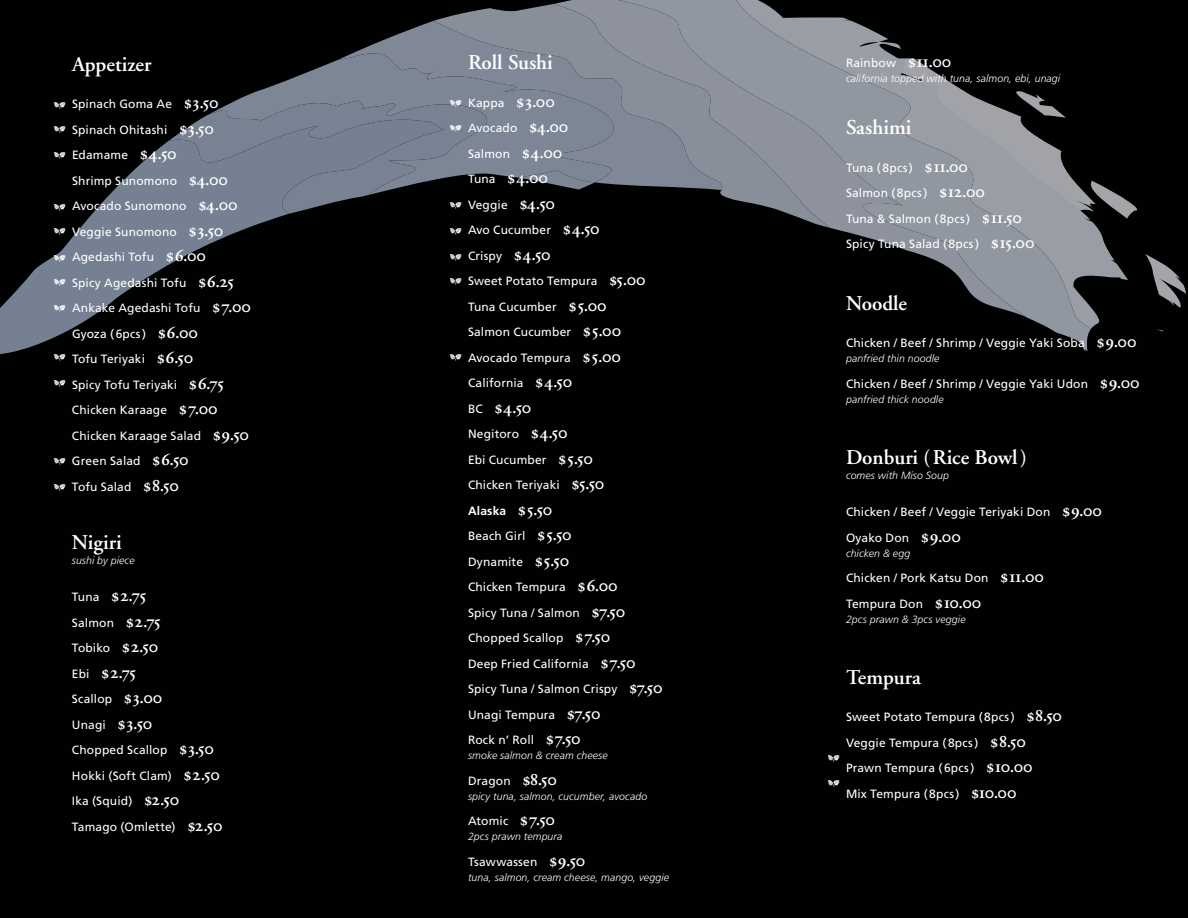
<style>
.page{position:relative;width:1188px;height:918px;background:#000101}
.page>*{position:absolute;margin:0;border:0;box-sizing:border-box;transform-origin:0 0}
.t1{font:600 21px "Adobe Garamond";color:#fff}
.t2{font:600 18px "Adobe Garamond Exp";letter-spacing:-.04em;color:#fff}
.t3{font:12px/25.5px "Frutiger";letter-spacing:.01em;color:#fff}
.t4{font:italic 300 10.5px "Frutiger";letter-spacing:.01em;color:#fff}
.t5{font:10.5px "Type Embellishments One Let Plain";color:#fff}
.s1{font-family:"Adobe Garamond Exp";font-weight:600;font-size:18px}
.s2{font-family:"Frutiger";font-weight:400;font-size:12px}
.s3{font-weight:700}
</style>
<div class="page">
<svg style="left:1145px;top:254px;width:41px;height:54px"></svg>
<svg style="left:0;top:141px;width:288px;height:213px"></svg>
<svg style="left:261px;top:60px;width:77px;height:30px"></svg>
<svg style="left:168px;top:90px;width:220px;height:124px"></svg>
<svg style="left:338px;top:21px;width:95px;height:169px;fill:#788293"></svg>
<svg style="left:433px;top:4px;width:163px;height:186px;fill:#7d8695"></svg>
<svg style="left:596px;top:0;width:495px;height:352px"></svg>
<svg style="left:733px;top:0;width:395px;height:329px"></svg>
<h1 class="t1" style="left:72px;top:52px;width:81px">Appetizer</h1>
<p class="t3" style="left:72px;top:91px;width:180px">Spinach Goma Ae <span class="s1">$ 3.50<br></span>Spinach Ohitashi <span class="s1">$ 3.50<br></span>Edamame <span class="s1">$ 4.50<br></span>Shrimp Sunomono <span class="s1">$4.00<br></span>Avocado Sunomono <span class="s1">$4.00<br></span>Veggie Sunomono <span class="s1">$ 3.50<br></span>Agedashi Tofu <span class="s1">$ 6.00<br></span>Spicy Agedashi Tofu <span class="s1">$ 6.25<br></span>Ankake Agedashi Tofu <span class="s1">$ 7.00<br></span>Gyoza (6pcs) <span class="s1">$ 6.00<br></span>Tofu Teriyaki <span class="s1">$ 6.50<br></span>Spicy Tofu Teriyaki <span class="s1">$ 6.75<br></span>Chicken Karaage <span class="s1">$ 7.00<br></span>Chicken Karaage Salad <span class="s1">$ 9.50<br></span>Green Salad <span class="s1">$ 6.50<br></span>Tofu Salad <span class="s1">$ 8.50</span></p>
<p class="t5" style="left:53px;top:101px;width:14px">A</p>
<p class="t5" style="left:53px;top:126px;width:14px">A</p>
<p class="t5" style="left:53px;top:151px;width:14px">A</p>
<p class="t5" style="left:53px;top:203px;width:14px">A</p>
<p class="t5" style="left:53px;top:227px;width:14px">A</p>
<p class="t5" style="left:53px;top:254px;width:14px">A</p>
<p class="t5" style="left:53px;top:278px;width:14px">A</p>
<p class="t5" style="left:53px;top:304px;width:14px">A</p>
<p class="t5" style="left:53px;top:353px;width:14px">A</p>
<p class="t5" style="left:53px;top:379px;width:14px">A</p>
<p class="t5" style="left:53px;top:457px;width:14px">A</p>
<p class="t5" style="left:53px;top:483px;width:14px">A</p>
<h1 class="t1" style="left:72px;top:531px;width:51px">Nigiri</h1>
<p class="t4" style="left:72px;top:554px;width:64px">sushi by piece</p>
<h2 class="t2" style="left:72px;top:588px;width:76px"><span class="s2">Tuna</span> $ 2.75</h2>
<p class="t3" style="left:72px;top:610px;width:90px">Salmon <span class="s1">$ 2.75<br></span>Tobiko <span class="s1">$ 2.50</span></p>
<h2 class="t2" style="left:72px;top:665px;width:66px"><span class="s2">Ebi</span> $ 2.75</h2>
<p class="t3" style="left:72px;top:686px;width:152px">Scallop <span class="s1">$ 3.00<br></span>Unagi <span class="s1">$ 3.50<br></span>Chopped Scallop <span class="s1">$ 3.50<br></span>Hokki (Soft Clam) <span class="s1">$ 2.50<br></span>Ika (Squid) <span class="s1">$2.50<br></span>Tamago (Omlette) <span class="s1">$2.50</span></p>
<h1 class="t1" style="left:468px;top:51px;width:86px">Roll Sushi</h1>
<p class="t3" style="left:468px;top:90px;width:102px">Kappa <span class="s1">$ 3.00<br></span>Avocado <span class="s1">$4.00<br></span>Salmon <span class="s1">$ 4.00</span></p>
<h2 class="t2" style="left:468px;top:170px;width:81px"><span class="s2">Tuna</span> $ 4.00</h2>
<p class="t3" style="left:468px;top:192px;width:179px">Veggie <span class="s1">$4.50<br></span>Avo Cucumber <span class="s1">$ 4.50<br></span>Crispy <span class="s1">$ 4.50<br></span>Sweet Potato Tempura <span class="s1">$5.00<br></span>Tuna Cucumber <span class="s1">$ 5.00<br></span>Salmon Cucumber <span class="s1">$ 5.00<br></span>Avocado Tempura <span class="s1">$ 5.00<br></span>California <span class="s1">$ 4.50</span></p>
<h2 class="t2" style="left:468px;top:400px;width:65px"><span class="s2">BC</span> $ 4.50</h2>
<p class="t3" style="left:468px;top:421px;width:196px">Negitoro <span class="s1">$ 4.50<br></span>Ebi Cucumber <span class="s1">$ 5.50<br></span>Chicken Teriyaki <span class="s1">$5.50<br></span><span class="s3">Alaska</span> <span class="s1">$ 5.50<br></span>Beach Girl <span class="s1">$ 5.50<br></span>Dynamite <span class="s1">$ 5.50<br></span>Chicken Tempura <span class="s1">$ 6.00<br></span>Spicy Tuna / Salmon <span class="s1">$7.50<br></span>Chopped Scallop <span class="s1">$ 7.50<br></span>Deep Fried California <span class="s1">$ 7.50<br></span>Spicy Tuna / Salmon Crispy <span class="s1">$7.50<br></span>Unagi Tempura <span class="s1">$7.50<br></span>Rock n’ Roll <span class="s1">$ 7.50</span></p>
<p class="t4" style="left:468px;top:750px;width:141px">smoke salmon &amp; cream cheese</p>
<p class="t3" style="left:468px;top:768px;width:91px">Dragon <span class="s1">$8.50</span></p>
<p class="t4" style="left:468px;top:790px;width:181px">spicy tuna, salmon, cucumber, avocado</p>
<p class="t3" style="left:468px;top:808px;width:89px">Atomic <span class="s1">$ 7.50</span></p>
<p class="t4" style="left:468px;top:831px;width:96px">2pcs prawn tempura</p>
<p class="t3" style="left:468px;top:849px;width:119px">Tsawwassen <span class="s1">$ 9.50</span></p>
<p class="t4" style="left:468px;top:871px;width:203px">tuna, salmon, cream cheese, mango, veggie</p>
<p class="t5" style="left:449px;top:99px;width:14px">A</p>
<p class="t5" style="left:449px;top:125px;width:14px">A</p>
<p class="t5" style="left:449px;top:201px;width:14px">A</p>
<p class="t5" style="left:449px;top:227px;width:14px">A</p>
<p class="t5" style="left:449px;top:253px;width:14px">A</p>
<p class="t5" style="left:449px;top:277px;width:14px">A</p>
<p class="t5" style="left:449px;top:353px;width:14px">A</p>
<p class="t3" style="left:846px;top:50px;width:107px">Rainbow <span class="s1">$ 11.00</span></p>
<p class="t4" style="left:846px;top:72px;width:216px">california topped with tuna, salmon, ebi, unagi</p>
<h1 class="t1" style="left:846px;top:116px;width:67px">Sashimi</h1>
<p class="t3" style="left:846px;top:155px;width:190px">Tuna (8pcs) <span class="s1">$ 11.00<br></span>Salmon (8pcs) <span class="s1">$ 12.00<br></span>Tuna &amp; Salmon (8pcs) <span class="s1">$ 11.50<br></span>Spicy Tuna Salad (8pcs) <span class="s1">$ 15.00</span></p>
<h1 class="t1" style="left:846px;top:291px;width:63px">Noodle</h1>
<p class="t3" style="left:846px;top:330px;width:292px">Chicken / Beef / Shrimp / Veggie Yaki Soba <span class="s1">$ 9.00</span></p>
<p class="t4" style="left:846px;top:352px;width:95px">panfried thin noodle</p>
<p class="t3" style="left:846px;top:371px;width:295px">Chicken / Beef / Shrimp / Veggie Yaki Udon <span class="s1">$ 9.00</span></p>
<p class="t4" style="left:846px;top:393px;width:99px">panfried thick noodle</p>
<h1 class="t1" style="left:846px;top:446px;width:183px">Donburi (Rice Bowl)</h1>
<p class="t4" style="left:846px;top:469px;width:105px">comes with Miso Soup</p>
<p class="t3" style="left:846px;top:499px;width:258px">Chicken / Beef / Veggie Teriyaki Don <span class="s1">$ 9.00<br></span>Oyako Don <span class="s1">$ 9.00</span></p>
<p class="t4" style="left:846px;top:547px;width:66px">chicken &amp; egg</p>
<p class="t3" style="left:846px;top:565px;width:199px">Chicken / Pork Katsu Don <span class="s1">$ 11.00<br></span>Tempura Don <span class="s1">$ 10.00</span></p>
<p class="t4" style="left:846px;top:613px;width:121px">2pcs prawn &amp; 3pcs veggie</p>
<h1 class="t1" style="left:846px;top:666px;width:77px">Tempura</h1>
<p class="t3" style="left:846px;top:704px;width:218px">Sweet Potato Tempura (8pcs) <span class="s1">$ 8.50<br></span>Veggie Tempura (8pcs) <span class="s1">$ 8.50<br></span>Prawn Tempura (6pcs) <span class="s1">$ 10.00<br></span>Mix Tempura (8pcs) <span class="s1">$10.00</span></p>
<p class="t5" style="left:827px;top:754px;width:14px">A</p>
<p class="t5" style="left:827px;top:779px;width:14px">A</p>
</div>
